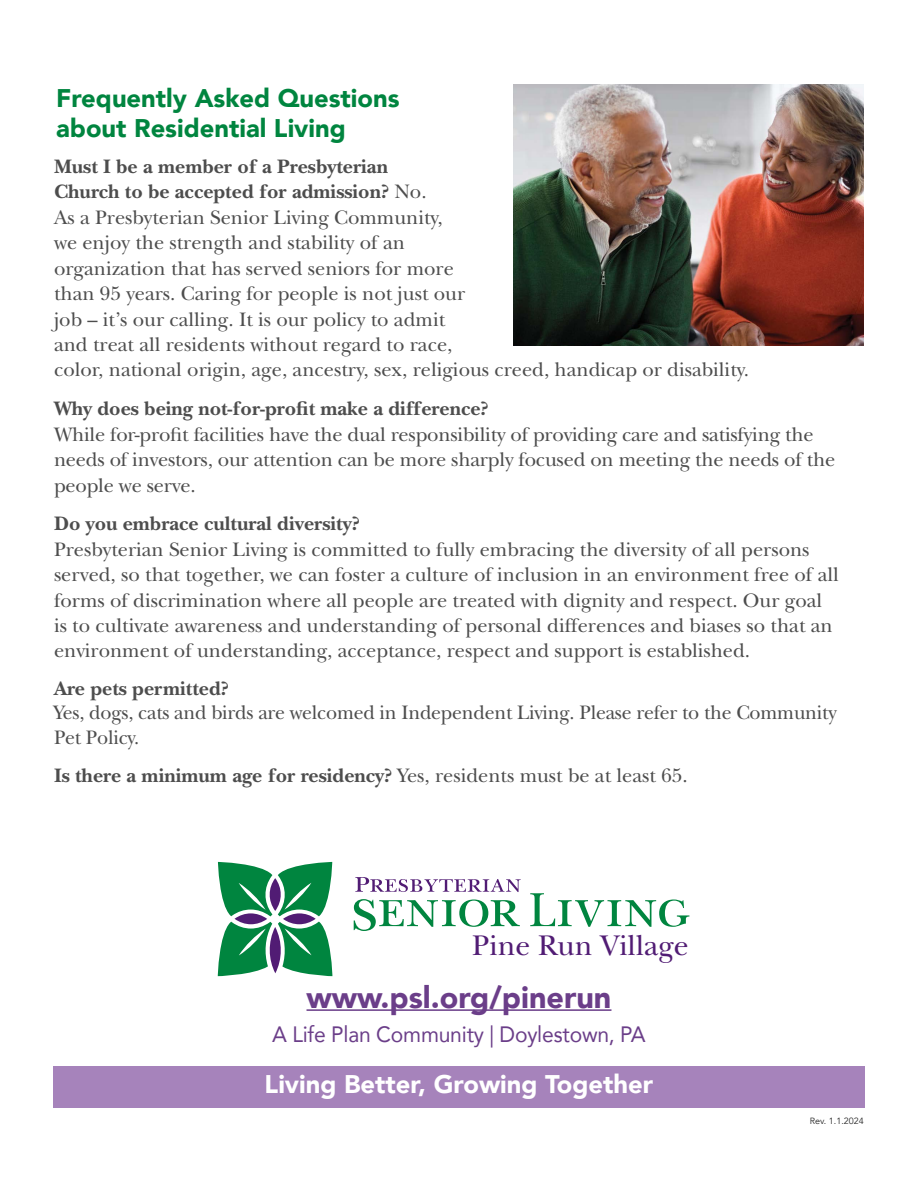
<style>
.page{position:relative;width:918px;height:1188px;background:#fff}
.page>*{position:absolute;margin:0;border:0;box-sizing:border-box;transform-origin:0 0}
.t1{font:900 30.45px "Avenir";color:#6b3e89}
.t2{font:29.7px "New Baskerville Std";color:#511c74}
.t3{font:900 25.5px/30.6px "Avenir";color:#00853f}
.t4{font:900 25.5px "Avenir";color:#fff}
.t5{font:22.2px "Avenir";letter-spacing:-.01em;color:#6b3e89;scale:.95 1}
.t6{font:20.4px/25.3px "New Baskerville Std";color:#4d4d4d}
.t7{font:700 20.4px "New Baskerville Std";color:#4d4d4d}
.t8{font:9px "Avenir";color:#262626}
.s1{font-weight:700}
.s2{font-weight:400}
</style>
<div class="page">
<hr style="left:307px;top:1009px;width:304px;height:2px;background:#6b3e89">
<img style="left:513px;top:84px;width:351px;height:262px">
<div style="left:53px;top:1066px;width:812px;height:41px;background:#a683bb"></div>
<div style="left:235px;top:913px;width:32px;height:11px;background:#511c74;border-radius:50%"></div>
<div style="left:283px;top:913px;width:33px;height:11px;background:#511c74;border-radius:50%"></div>
<svg style="left:218px;top:862px;width:114px;height:54px"></svg>
<svg style="left:218px;top:922px;width:114px;height:54px"></svg>
<svg style="left:355px;top:877px;width:166px;height:15px"></svg>
<svg style="left:354px;top:899px;width:166px;height:32px"></svg>
<svg style="left:530px;top:893px;width:159px;height:34px"></svg>
<p class="t3" style="left:56px;top:82px;width:345px">Frequently Asked Questions about Residential Living</p>
<p class="t6" style="left:54px;top:154px;width:697px"><span class="s1">Must I be a member of a Presbyterian<br>Church to be accepted for admission?</span> No.<br>As a Presbyterian Senior Living Community,<br>we enjoy the strength and stability of an<br>organization that has served seniors for more<br>than 95 years. Caring for people is not just our<br>job – it’s our calling. It is our policy to admit<br>and treat all residents without regard to race,<br>color, national origin, age, ancestry, sex, religious creed, handicap or disability.</p>
<p class="t7" style="left:54px;top:397px;width:436px">Why does being not-for-profit make a difference?</p>
<p class="t6" style="left:54px;top:422px;width:783px">While for-profit facilities have the dual responsibility of providing care and satisfying the needs of investors, our attention can be more sharply focused on meeting the needs of the people we serve.</p>
<p class="t7" style="left:54px;top:512px;width:307px">Do you embrace cultural diversity?</p>
<p class="t6" style="left:54px;top:537px;width:786px">Presbyterian Senior Living is committed to fully embracing the diversity of all persons served, so that together, we can foster a culture of inclusion in an environment free of all forms of discrimination where all people are treated with dignity and respect. Our goal is to cultivate awareness and understanding of personal differences and biases so that an environment of understanding, acceptance, respect and support is established.</p>
<p class="t7" style="left:54px;top:676px;width:177px">Are pets permitted?</p>
<p class="t6" style="left:54px;top:701px;width:784px;line-height:24.6px">Yes, dogs, cats and birds are welcomed in Independent Living. Please refer to the Community<br>Pet Policy.</p>
<p class="t7" style="left:54px;top:764px;width:635px">Is there a minimum age for residency? <span class="s2">Yes, residents must be at least 65.</span></p>
<h2 class="t2" style="left:472px;top:928px;width:218px">Pine Run Village</h2>
<h1 class="t1" style="left:307px;top:971px;width:306px">www.psl.org/pinerun</h1>
<p class="t5" style="left:272px;top:1017px;width:395px">A Life Plan Community | Doylestown, PA</p>
<p class="t4" style="left:265px;top:1063px;width:390px">Living Better, Growing Together</p>
<p class="t8" style="left:810px;top:1116px;width:56px">Rev. 1.1.2024</p>
</div>
